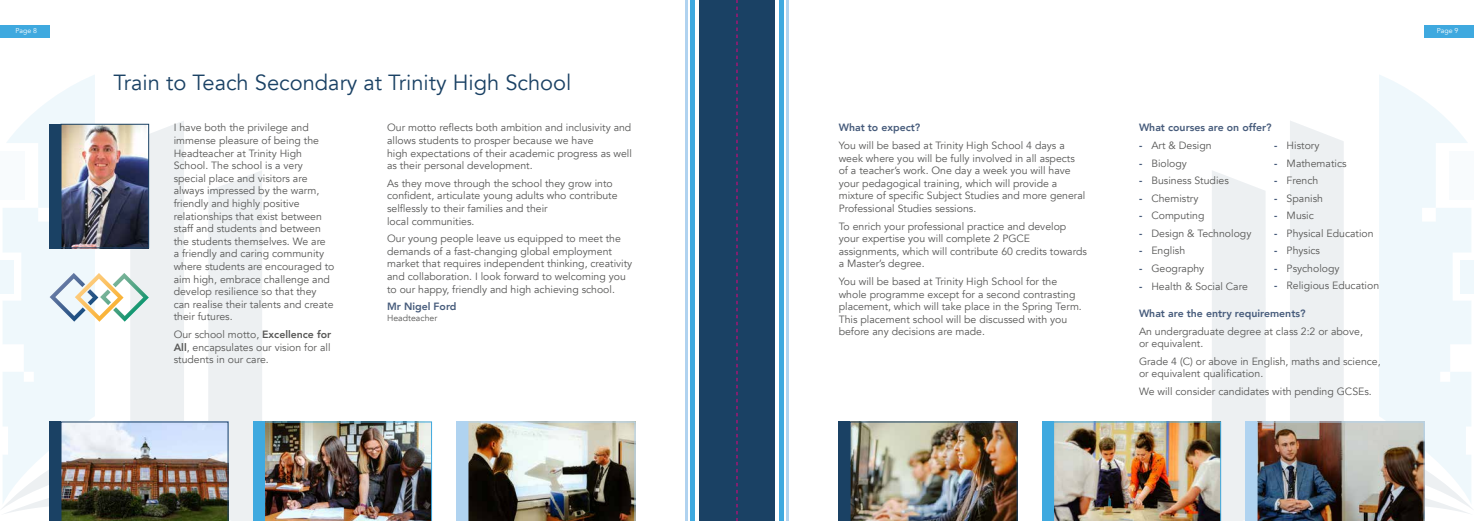
<style>
.page{position:relative;width:1474px;height:521px;background:#fff}
.page>*{position:absolute;margin:0;border:0;box-sizing:border-box;transform-origin:0 0}
.t1{font:21.88px "Avenir";color:#1a4164}
.t2{font:10.5px/12.6px "Avenir";color:#575756}
.t3{font:800 10.5px "Avenir";color:#465b7b}
.t4{font:8.75px "Avenir";color:#575756}
.t5{font:7px "Avenir";color:#fff}
.s1{font-weight:800;color:#465b7b}
.s2{font-weight:800}
</style>
<div class="page">
<div style="left:737px;top:0;width:37px;height:521px;background:#1a4164"></div>
<div style="left:779px;top:0;width:5px;height:521px;background:#3fa9df"></div>
<hr style="left:786px;top:0;width:3px;height:521px;background:#b0d3f0">
<div style="left:699px;top:0;width:38px;height:521px;background:#1a4164"></div>
<hr style="left:690px;top:0;width:4px;height:521px;background:#3fa9df">
<hr style="left:685px;top:0;width:2px;height:521px;background:#b0d3f0">
<div style="left:0;top:25px;width:50px;height:12px;background:#3fa9df"></div>
<div style="left:1424px;top:25px;width:49px;height:12px;background:#3fa9df"></div>
<svg style="left:1290px;top:121px;width:54px;height:49px;fill:#edf0f2"></svg>
<svg style="left:1211px;top:170px;width:262px;height:351px;fill:#edf0f2"></svg>
<svg style="left:1378px;top:75px;width:93px;height:430px;fill:#eff8fc"></svg>
<svg style="left:95px;top:121px;width:89px;height:49px;fill:#edf0f2"></svg>
<svg style="left:0;top:170px;width:262px;height:351px;fill:#edf0f2"></svg>
<svg style="left:3px;top:75px;width:92px;height:430px;fill:#eff8fc"></svg>
<img style="left:63px;top:126px;width:84px;height:120px">
<div style="left:61px;top:124px;width:88px;height:124px;border:1px solid #1a4164"></div>
<div style="left:50px;top:124px;width:11px;height:124px;background:#1a4164"></div>
<svg style="left:50px;top:273px;width:99px;height:49px"></svg>
<img style="left:61px;top:422px;width:167px;height:99px">
<div style="left:50px;top:422px;width:11px;height:99px;background:#1a4164"></div>
<img style="left:850px;top:422px;width:167px;height:99px">
<div style="left:838px;top:422px;width:12px;height:99px;background:#1a4164"></div>
<img style="left:264px;top:422px;width:168px;height:99px">
<div style="left:253px;top:422px;width:11px;height:99px;background:#3fa9df"></div>
<img style="left:1053px;top:422px;width:167px;height:99px">
<div style="left:1042px;top:422px;width:11px;height:99px;background:#3fa9df"></div>
<img style="left:468px;top:422px;width:167px;height:99px">
<div style="left:456px;top:422px;width:12px;height:99px;background:#b0d3f0"></div>
<img style="left:1256px;top:422px;width:168px;height:99px">
<div style="left:1245px;top:422px;width:11px;height:99px;background:#b0d3f0"></div>
<svg style="left:736px;top:0;width:1px;height:521px"></svg>
<p class="t5" style="left:16px;top:27px;width:23px">Page 8</p>
<p class="t5" style="left:1436px;top:27px;width:23px">Page 9</p>
<h1 class="t1" style="left:113px;top:69px;width:459px">Train to Teach Secondary at Trinity High School</h1>
<p class="t3" style="left:838px;top:120px;width:83px">What to expect?</p>
<p class="t2" style="left:838px;top:139px;width:248px">You will be based at Trinity High School 4 days a week where you will be fully involved in all aspects of a teacher’s work. One day a week you will have your pedagogical training, which will provide a mixture of specific Subject Studies and more general Professional Studies sessions.</p>
<p class="t2" style="left:838px;top:220px;width:250px">To enrich your professional practice and develop your expertise you will complete 2 PGCE assignments, which will contribute 60 credits towards a Master’s degree.</p>
<p class="t2" style="left:838px;top:275px;width:245px">You will be based at Trinity High School for the whole programme except for a second contrasting placement, which will take place in the Spring Term.<br>This placement school will be discussed with you before any decisions are made.</p>
<p class="t2" style="left:387px;top:122px;width:246px">Our motto reflects both ambition and inclusivity and allows students to prosper because we have<br>high expectations of their academic progress as well as their personal development.</p>
<p class="t2" style="left:387px;top:177px;width:232px">As they move through the school they grow into confident, articulate young adults who contribute selflessly to their families and their<br>local communities.</p>
<p class="t2" style="left:387px;top:232px;width:247px">Our young people leave us equipped to meet the demands of a fast-changing global employment market that requires independent thinking, creativity and collaboration. I look forward to welcoming you to our happy, friendly and high achieving school.</p>
<p class="t3" style="left:387px;top:298px;width:71px">Mr Nigel Ford</p>
<p class="t4" style="left:387px;top:312px;width:52px">Headteacher</p>
<p class="t3" style="left:1138px;top:120px;width:134px">What courses are on offer?</p>
<p class="t2" style="left:1138px;top:139px;width:74px"><span class="s1">-</span> Art &amp; Design</p>
<p class="t2" style="left:1138px;top:157px;width:49px"><span class="s1">-</span> Biology</p>
<p class="t2" style="left:1138px;top:174px;width:91px"><span class="s1">-</span> Business Studies</p>
<p class="t2" style="left:1138px;top:192px;width:61px"><span class="s1">-</span> Chemistry</p>
<p class="t2" style="left:1138px;top:209px;width:67px"><span class="s1">-</span> Computing</p>
<p class="t2" style="left:1138px;top:227px;width:114px"><span class="s1">-</span> Design &amp; Technology</p>
<p class="t2" style="left:1138px;top:245px;width:48px"><span class="s1">-</span> English</p>
<p class="t2" style="left:1138px;top:262px;width:67px"><span class="s1">-</span> Geography</p>
<p class="t2" style="left:1138px;top:280px;width:110px"><span class="s1">-</span> Health &amp; Social Care</p>
<p class="t2" style="left:174px;top:122px;width:162px">I have both the privilege and immense pleasure of being the<br>Headteacher at Trinity High<br>School. The school is a very special place and visitors are always impressed by the warm, friendly and highly positive relationships that exist between staff and students and between the students themselves. We are<br>a friendly and caring community where students are encouraged to aim high, embrace challenge and develop resilience so that they can realise their talents and create their futures.</p>
<p class="t2" style="left:174px;top:328px;width:159px;text-align:justify">Our school motto, <span class="s2">Excellence for All</span>, encapsulates our vision for all students in our care.</p>
<p class="t2" style="left:1274px;top:139px;width:47px"><span class="s1">-</span> History</p>
<p class="t2" style="left:1274px;top:157px;width:74px"><span class="s1">-</span> Mathematics</p>
<p class="t2" style="left:1274px;top:174px;width:46px"><span class="s1">-</span> French</p>
<p class="t2" style="left:1274px;top:192px;width:50px"><span class="s1">-</span> Spanish</p>
<p class="t2" style="left:1274px;top:209px;width:41px"><span class="s1">-</span> Music</p>
<p class="t2" style="left:1274px;top:227px;width:101px"><span class="s1">-</span> Physical Education</p>
<p class="t2" style="left:1274px;top:245px;width:47px"><span class="s1">-</span> Physics</p>
<p class="t2" style="left:1274px;top:262px;width:67px"><span class="s1">-</span> Psychology</p>
<p class="t2" style="left:1274px;top:280px;width:106px"><span class="s1">-</span> Religious Education</p>
<p class="t3" style="left:1138px;top:305px;width:168px">What are the entry requirements?</p>
<p class="t2" style="left:1138px;top:325px;width:225px">An undergraduate degree at class 2:2 or above, or equivalent.</p>
<p class="t2" style="left:1138px;top:355px;width:243px">Grade 4 (C) or above in English, maths and science, or equivalent qualification.</p>
<p class="t2" style="left:1138px;top:385px;width:234px">We will consider candidates with pending GCSEs.</p>
</div>
